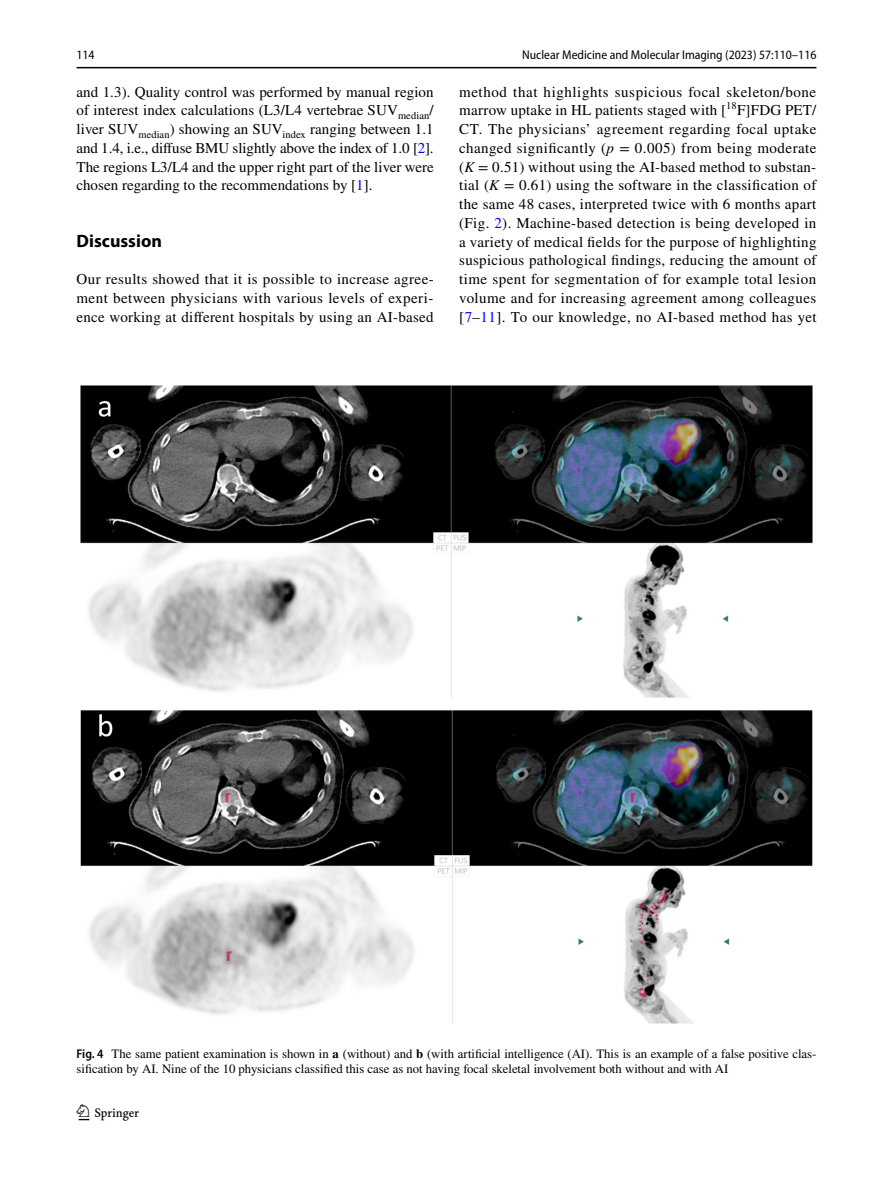
<style>
.page{position:relative;width:893px;height:1187px;background:#fff}
.page>*{position:absolute;margin:0;border:0;box-sizing:border-box;transform-origin:0 0}
.t1{font:22.5px "Springnew Regular 3";color:#000}
.t2{font:700 18px "Myriad Pro";color:#000}
.t3{font:15px/18.8px "STIX";letter-spacing:.02em;color:#000;text-align:justify}
.t4{font:12.75px/15px "STIX";color:#000}
.t5{font:semi-condensed 12.75px "Myriad Pro";color:#000}
.s1{color:#00f}
.s2{font-style:italic}
.s3{font-family:"Myriad Pro";font-weight:600;font-stretch:semi-condensed}
.s4{font-weight:700}
</style>
<div class="page">
<hr style="left:77px;top:67px;width:739px;height:1px;background:#000">
<img style="left:81px;top:385px;width:731px;height:638px">
<p class="t5" style="left:77px;top:48px;width:20px">114</p>
<p class="t5" style="left:522px;top:48px;width:296px">Nuclear Medicine and Molecular Imaging (2023) 57:110–116</p>
<p class="t3" style="left:77px;top:83px;width:359px">and 1.3). Quality control was performed by manual region of interest index calculations (L3/L4 vertebrae SUV<sub>median</sub>/ liver SUV<sub>median</sub>) showing an SUV<sub>index</sub> ranging between 1.1 and 1.4, i.e., diffuse BMU slightly above the index of 1.0 [<span class="s1">2</span>].<br>The regions L3/L4 and the upper right part of the liver were chosen regarding to the recommendations by [<span class="s1">1</span>].</p>
<p class="t2" style="left:77px;top:229px;width:87px">Discussion</p>
<p class="t3" style="left:77px;top:271px;width:359px">Our results showed that it is possible to increase agree&shy;ment between physicians with various levels of experi&shy;ence working at different hospitals by using an AI-based</p>
<p class="t3" style="left:459px;top:83px;width:359px">method that highlights suspicious focal skeleton/bone marrow uptake in HL patients staged with [<sup>18</sup>F]FDG PET/ CT. The physicians’ agreement regarding focal uptake changed significantly (<span class="s2">p</span> = 0.005) from being moderate (<span class="s2">K</span> = 0.51) without using the AI-based method to substan&shy;tial (<span class="s2">K</span> = 0.61) using the software in the classification of the same 48 cases, interpreted twice with 6 months apart (Fig. <span class="s1">2</span>). Machine-based detection is being developed in a variety of medical fields for the purpose of highlighting suspicious pathological findings, reducing the amount of time spent for segmentation of for example total lesion volume and for increasing agreement among colleagues [<span class="s1">7</span>–<span class="s1">11</span>]. To our knowledge, no AI-based method has yet</p>
<p class="t4" style="left:77px;top:1047px;width:741px"><span class="s3">Fig. 4</span> The same patient examination is shown in <span class="s4">a</span> (without) and <span class="s4">b</span> (with artificial intelligence (AI). This is an example of a false positive clas&shy;sification by AI. Nine of the 10 physicians classified this case as not having focal skeletal involvement both without and with AI</p>
<h1 class="t1" style="left:79px;top:1104px;width:62px">1 3</h1>
</div>
